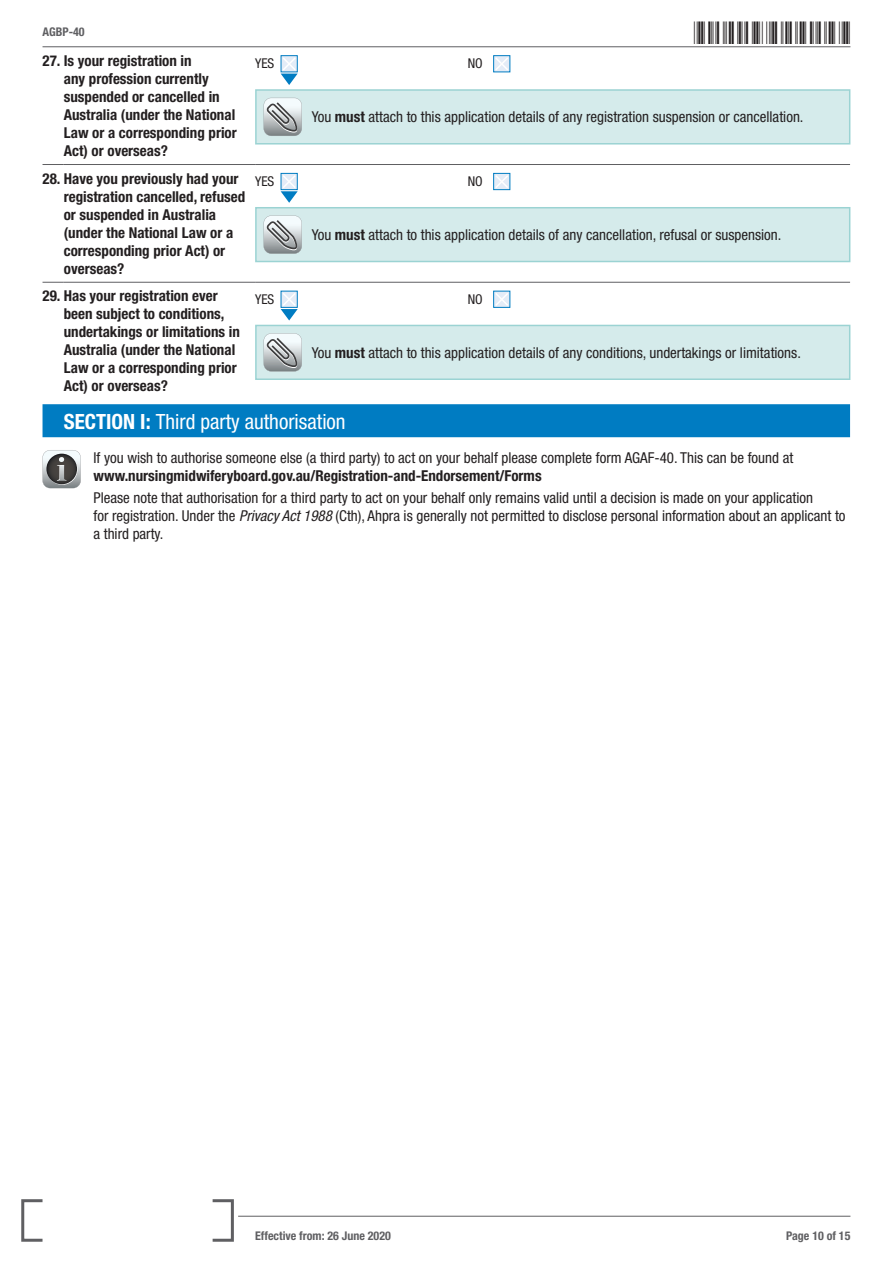
<style>
.page{position:relative;width:893px;height:1263px;background:#fff}
.page>*{position:absolute;margin:0;border:0;box-sizing:border-box;transform-origin:0 0}
.t1{font:30px "Free 3 of 9";letter-spacing:.1em;color:#231f20}
.Section-header{font:condensed 21px "Helvetica Neue LT Std";color:#fff}
.Section_additional_i{font:condensed 15px/18px "Helvetica Neue LT Std";color:#231f20}
.Questions{font:700 condensed 15px/18px "Helvetica Neue LT Std";color:#231f20}
.attachment_box_text{font:condensed 15px "Helvetica Neue LT Std";color:#231f20}
.Answer{font:condensed 13.5px "Helvetica Neue LT Std";color:#231f20}
.t2{font:700 condensed 12px "Helvetica Neue LT Std";color:#5f5f62}
.s1{font-weight:700}
.s2{font-style:italic}
</style>
<div class="page">
<svg style="left:21px;top:1199px;width:213px;height:43px"></svg>
<hr style="left:238px;top:1216px;width:612px;height:1px;background:#5f5f62">
<hr style="left:43px;top:47px;width:807px;height:1px;background:#5f5f62">
<svg style="left:43px;top:164px;width:21px;height:1px"></svg>
<hr style="left:64px;top:164px;width:191px;height:1px;background:#5f5f62">
<hr style="left:255px;top:164px;width:595px;height:1px;background:#5f5f62">
<svg style="left:43px;top:282px;width:21px;height:1px"></svg>
<hr style="left:64px;top:282px;width:191px;height:1px;background:#5f5f62">
<hr style="left:255px;top:282px;width:595px;height:1px;background:#5f5f62">
<svg style="left:281px;top:55px;width:17px;height:1px"></svg>
<svg style="left:281px;top:56px;width:17px;height:29px"></svg>
<svg style="left:493px;top:55px;width:17px;height:17px"></svg>
<svg style="left:494px;top:56px;width:16px;height:16px"></svg>
<div style="left:256px;top:90px;width:594px;height:54px;background:#d5ebeb"></div>
<div style="left:255px;top:89px;width:595px;height:56px;border:2px solid #9bd3d3"></div>
<svg style="left:264px;top:98px;width:38px;height:38px"></svg>
<svg style="left:281px;top:173px;width:17px;height:30px"></svg>
<svg style="left:493px;top:173px;width:1px;height:17px"></svg>
<svg style="left:494px;top:173px;width:16px;height:17px"></svg>
<div style="left:256px;top:208px;width:594px;height:53px;background:#d5ebeb"></div>
<div style="left:255px;top:207px;width:595px;height:55px;border:2px solid #9bd3d3"></div>
<svg style="left:264px;top:215px;width:38px;height:39px"></svg>
<svg style="left:281px;top:291px;width:17px;height:29px"></svg>
<svg style="left:493px;top:291px;width:17px;height:17px"></svg>
<svg style="left:494px;top:291px;width:16px;height:16px"></svg>
<div style="left:256px;top:325px;width:594px;height:54px;background:#d5ebeb"></div>
<div style="left:255px;top:325px;width:595px;height:55px;border:2px solid #9bd3d3"></div>
<svg style="left:264px;top:333px;width:38px;height:38px"></svg>
<div style="left:43px;top:404px;width:807px;height:33px;background:#007cc2"></div>
<svg style="left:43px;top:450px;width:38px;height:38px"></svg>
<p class="t2" style="left:43px;top:25px;width:44px">AGBP-40</p>
<p class="Questions" style="left:43px;top:51px;width:151px">27. Is your registration in</p>
<p class="Questions" style="left:64px;top:69px;width:175px">any profession currently suspended or cancelled in<br>Australia (under the National<br>Law or a corresponding prior<br>Act) or overseas?</p>
<p class="Questions" style="left:43px;top:169px;width:198px">28. Have you previously had your</p>
<p class="Questions" style="left:64px;top:187px;width:183px">registration cancelled, refused or suspended in Australia (under the National Law or a corresponding prior Act) or overseas?</p>
<p class="Questions" style="left:43px;top:287px;width:177px">29. Has your registration ever</p>
<p class="Questions" style="left:64px;top:305px;width:178px">been subject to conditions, undertakings or limitations in<br>Australia (under the National<br>Law or a corresponding prior<br>Act) or overseas?</p>
<p class="Answer" style="left:255px;top:55px;width:21px">YES</p>
<p class="Answer" style="left:468px;top:55px;width:17px">NO</p>
<h1 class="t1" style="left:694px;top:16px;width:158px">*AGBP-4010*</h1>
<p class="attachment_box_text" style="left:312px;top:108px;width:493px">You <span class="s1">must</span> attach to this application details of any registration suspension or cancellation.</p>
<p class="Answer" style="left:255px;top:173px;width:21px">YES</p>
<p class="Answer" style="left:468px;top:173px;width:17px">NO</p>
<p class="attachment_box_text" style="left:312px;top:226px;width:471px">You <span class="s1">must</span> attach to this application details of any cancellation, refusal or suspension.</p>
<p class="Answer" style="left:255px;top:291px;width:21px">YES</p>
<p class="Answer" style="left:468px;top:291px;width:17px">NO</p>
<p class="attachment_box_text" style="left:312px;top:344px;width:490px">You <span class="s1">must</span> attach to this application details of any conditions, undertakings or limitations.</p>
<p class="Section-header" style="left:64px;top:409px;width:283px"><span class="s1">SECTION I:</span> Third party authorisation</p>
<p class="Section_additional_i" style="left:94px;top:448px;width:701px">If you wish to authorise someone else (a third party) to act on your behalf please complete form AGAF-40. This can be found at <span class="s1">www.nursingmidwiferyboard.gov.au/Registration-and-Endorsement/Forms</span></p>
<p class="Section_additional_i" style="left:94px;top:489px;width:753px">Please note that authorisation for a third party to act on your behalf only remains valid until a decision is made on your application<br>for registration. Under the <span class="s2">Privacy Act 1988</span> (Cth), Ahpra is generally not permitted to disclose personal information about an applicant to a third party.</p>
<p class="t2" style="left:255px;top:1228px;width:137px">Effective from: 26 June 2020</p>
<p class="t2" style="left:786px;top:1228px;width:66px">Page 10 of 15</p>
</div>
